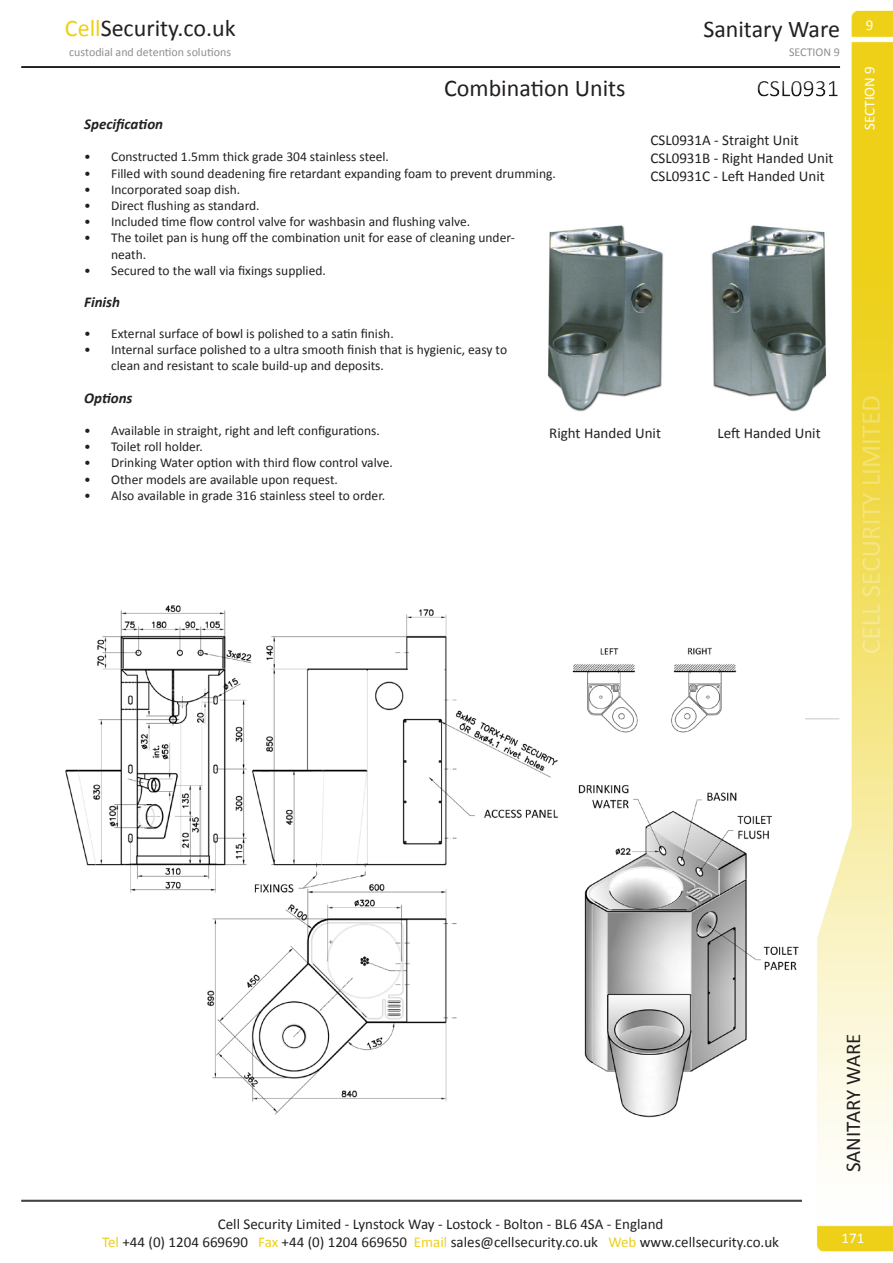
<style>
.page{position:relative;width:893px;height:1263px;background:#fff}
.page>*{position:absolute;margin:0;border:0;box-sizing:border-box;transform-origin:0 0}
.t1{font:24px "Calibri";color:#231f20}
.t2{font:21px "Calibri";color:#231f20}
.t3{font:15px/18px "Calibri";color:#231f20;text-align:center}
.t4{font:italic 700 15px "Calibri";color:#231f20}
.t5{font:15px "Calibri";color:#fff}
.t6{font:13.5px/16.2px "Calibri";color:#231f20}
.t7{font:12px "Calibri";color:#8d8f92}
.s1{color:#edd017}
</style>
<div class="page">
<img style="left:21px;top:10px;width:872px;height:1242px">
<hr style="left:21px;top:66px;width:819px;height:1px;background:#231f20">
<hr style="left:21px;top:67px;width:819px;height:1px;background:#231f20">
<hr style="left:21px;top:1200px;width:781px;height:1px;background:#231f20">
<hr style="left:21px;top:1201px;width:781px;height:1px;background:#231f20">
<img style="left:699px;top:215px;width:140px;height:203px">
<img style="left:535px;top:215px;width:140px;height:203px">
<div style="left:747px;top:72px;width:99px;height:29px;background:#fff"></div>
<div style="left:750px;top:74px;width:98px;height:33px;background:#231f20;opacity:.75"></div>
<hr style="left:85px;top:719px;width:754px;height:1px;background:#c8c8c8">
<img style="left:65px;top:586px;width:740px;height:534px">
<h1 class="t1" style="left:65px;top:13px;width:172px"><span class="s1">Cell</span>Security.co.uk</h1>
<p class="t5" style="left:866px;top:15px;width:9px">9</p>
<p class="t1" style="left:444px;top:73px;width:183px">Combination Units</p>
<p class="t4" style="left:84px;top:114px;width:81px">Specification</p>
<p class="t6" style="left:84px;top:149px;width:306px">• Constructed 1.5mm thick grade 304 stainless steel.</p>
<p class="t6" style="left:84px;top:165px;width:473px">• Filled with sound deadening fire retardant expanding foam to prevent drumming.</p>
<p class="t6" style="left:84px;top:181px;width:158px">• Incorporated soap dish.</p>
<p class="t6" style="left:84px;top:197px;width:177px">• Direct flushing as standard.</p>
<p class="t6" style="left:84px;top:214px;width:388px">• Included time flow control valve for washbasin and flushing valve.</p>
<p class="t6" style="left:111px;top:230px;width:405px;text-indent:-27px">• The toilet pan is hung off the combination unit for ease of cleaning under&shy;neath.</p>
<p class="t6" style="left:84px;top:262px;width:243px">• Secured to the wall via fixings supplied.</p>
<p class="t4" style="left:84px;top:293px;width:37px">Finish</p>
<p class="t6" style="left:84px;top:325px;width:311px">• External surface of bowl is polished to a satin finish.</p>
<p class="t6" style="left:111px;top:341px;width:397px;text-indent:-27px">• Internal surface polished to a ultra smooth finish that is hygienic, easy to clean and resistant to scale build-up and deposits.</p>
<p class="t4" style="left:84px;top:388px;width:50px">Options</p>
<p class="t6" style="left:84px;top:422px;width:297px">• Available in straight, right and left configurations.</p>
<p class="t6" style="left:84px;top:439px;width:120px">• Toilet roll holder.</p>
<p class="t6" style="left:84px;top:455px;width:310px">• Drinking Water option with third flow control valve.</p>
<p class="t6" style="left:84px;top:471px;width:255px">• Other models are available upon request.</p>
<p class="t6" style="left:84px;top:487px;width:302px">• Also available in grade 316 stainless steel to order.</p>
<h1 class="t1" style="left:703px;top:13px;width:138px">Sanitary Ware</h1>
<p class="t7" style="left:69px;top:44px;width:163px">custodial and detention solutions</p>
<p class="t7" style="left:789px;top:44px;width:53px">SECTION 9</p>
<p class="t5" style="left:860px;top:130px;width:65px;rotate:-90deg">SECTION 9</p>
<p class="t3" style="left:650px;top:131px;width:184px;text-align:left">CSL0931A - Straight Unit<br>CSL0931B - Right Handed Unit<br>CSL0931C - Left Handed Unit</p>
<p class="t3" style="left:549px;top:424px;width:113px">Right Handed Unit</p>
<p class="t3" style="left:717px;top:424px;width:105px">Left Handed Unit</p>
<p class="t3" style="left:102px;top:1215px;width:678px">Cell Security Limited - Lynstock Way - Lostock - Bolton - BL6 4SA - England<br><span class="s1">Tel</span> +44 (0) 1204 669690 <span class="s1">Fax</span> +44 (0) 1204 669650 <span class="s1">Email</span> sales@cellsecurity.co.uk <span class="s1">Web</span> www.cellsecurity.co.uk</p>
<h2 class="t2" style="left:840px;top:1172px;width:140px;rotate:-90deg">SANITARY WARE</h2>
<p class="t5" style="left:841px;top:1229px;width:24px">171</p>
</div>
